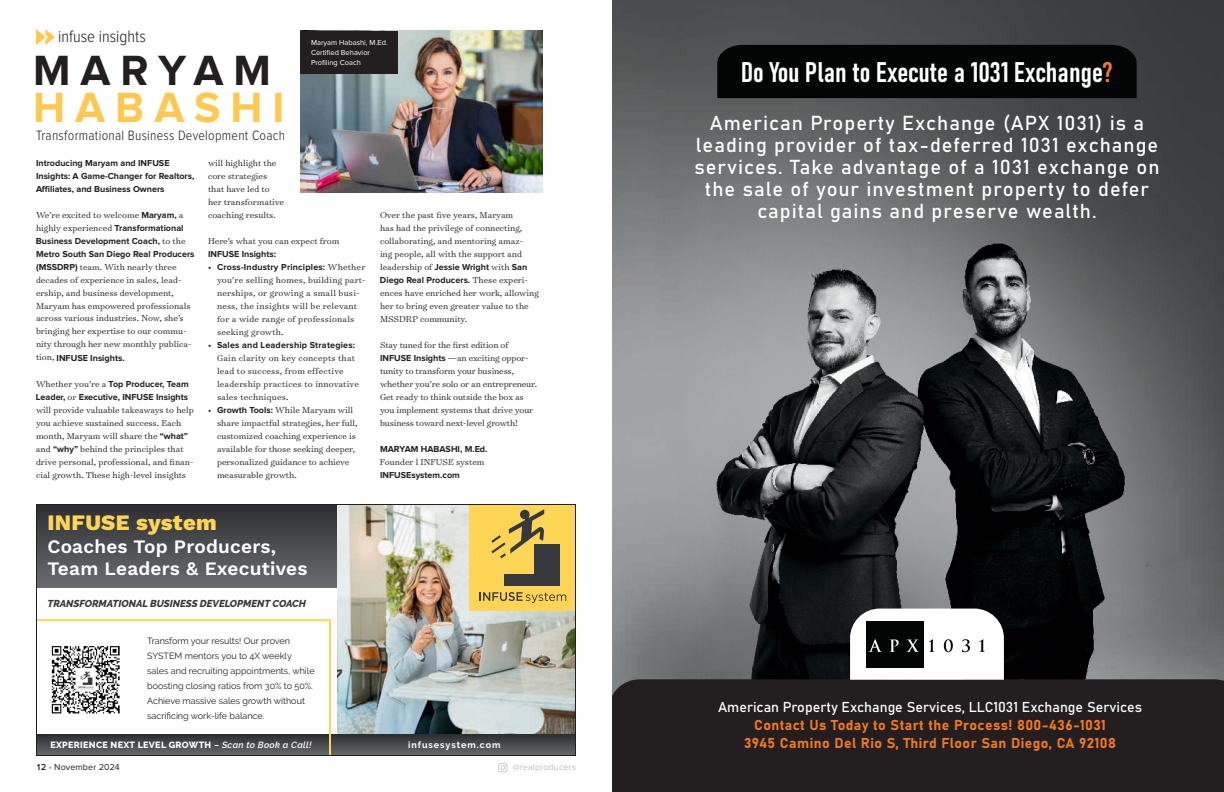
<style>
.page{position:relative;width:1224px;height:792px;background:#fff}
.page>*{position:absolute;margin:0;border:0;box-sizing:border-box;transform-origin:0 0}
.t1{font:700 43.8px "Proxima Nova";letter-spacing:.23em;color:#ffc951}
.t2{font:700 43.8px "Proxima Nova";letter-spacing:.23em;color:#231f20}
.t3{font:28px "Bahnschrift";color:#fff}
.t4{font:22px "Work Sans";letter-spacing:.015em;color:#ffd556}
.t5{font:20px/22px "Bahnschrift";letter-spacing:.05em;color:#fff;text-align:center}
.t6{font:19px/22.8px "Work Sans";letter-spacing:.015em;color:#fff}
.t7{font:300 17px "Proxima Nova Cond";color:#231f20}
.t8{font:14.2px/18px "Bahnschrift";letter-spacing:.03em;color:#f47820;text-align:center}
.t9{font:14.2px "Bahnschrift";color:#fff}
.t10{font:300 14px "Proxima Nova Cond";letter-spacing:.02em;color:#231f20}
.t11{font:italic 800 10px "Raleway";color:#36383b}
.t12{font:300 9.8px/13px "Surveyor Text";color:#231f20}
.t13{font:300 9.8px/13px "Surveyor Text";letter-spacing:.02em;color:#231f20}
.t14{font:700 9px/13px "Proxima Nova";color:#231f20}
.t15{font:9px/15px "Raleway";color:#231f20}
.t16{font:700 9px "Proxima Nova";letter-spacing:.02em;color:#231f20}
.t17{font:800 9px "Raleway";letter-spacing:.035em;color:#fff}
.t18{font:700 9px "Raleway";letter-spacing:.105em;color:#fff}
.t19{font:9px "Proxima Nova";letter-spacing:.005em;color:#231f20}
.t20{font:9px "Proxima Nova";letter-spacing:.01em;color:#bcbec0}
.t21{font:7.5px/10px "Proxima Nova";color:#fff}
.s1{font-family:"Proxima Nova";font-weight:700;font-size:9px}
.s2{font-family:"Surveyor Text";font-weight:300;font-size:9.8px}
.s3{font-weight:600;font-style:italic}
.s4{font-weight:600}
.s5{color:#19a8e0}
.s6{color:#f47820}
</style>
<div class="page">
<svg style="left:498px;top:763px;width:9px;height:9px"></svg>
<img style="left:300px;top:31px;width:242px;height:161px">
<div style="left:300px;top:31px;width:97px;height:42px;background:#231f20"></div>
<svg style="left:36px;top:29px;width:19px;height:16px"></svg>
<img style="left:36px;top:504px;width:540px;height:252px">
<img style="left:51px;top:646px;width:68px;height:68px">
<img style="left:612px;top:0;width:612px;height:679px">
<div style="left:612px;top:679px;width:612px;height:113px;background:#231f20"></div>
<div style="left:717px;top:45px;width:420px;height:53px;background:#030505"></div>
<svg style="left:850px;top:609px;width:154px;height:71px"></svg>
<h3 class="t7" style="left:58px;top:29px;width:89px">infuse insights</h3>
<h1 class="t2" style="left:33px;top:51px;width:240px">MARYAM</h1>
<h1 class="t1" style="left:33px;top:88px;width:253px">HABASHI</h1>
<h3 class="t10" style="left:36px;top:129px;width:251px">Transformational Business Development Coach</h3>
<p class="t21" style="left:311px;top:38px;width:78px">Maryam Habashi, M.Ed.<br>Certified Behavior<br>Profiling Coach</p>
<p class="t14" style="left:36px;top:156px;width:160px">Introducing Maryam and INFUSE<br>Insights: A Game-Changer for Realtors,<br>Affiliates, and Business Owners</p>
<p class="t12" style="left:36px;top:208px;width:149px">We’re excited to welcome <span class="s1">Maryam,</span> a highly experienced <span class="s1">Transformational</span></p>
<p class="t14" style="left:36px;top:234px;width:160px">Business Development Coach, <span class="s2">to the<br></span>Metro South San Diego Real Producers</p>
<p class="t12" style="left:36px;top:260px;width:157px"><span class="s1">(MSSDRP)</span> team. With nearly three decades of experience in sales, lead&shy;ership, and business development, Maryam has empowered professionals across various industries. Now, she’s bringing her expertise to our commu&shy;nity through her new monthly publica-</p>
<p class="t14" style="left:36px;top:351px;width:90px"><span class="s2">tion,</span> INFUSE Insights.</p>
<p class="t14" style="left:36px;top:377px;width:154px"><span class="s2">Whether you’re a</span> Top Producer, Team<br>Leader, <span class="s2">or</span> Executive, INFUSE Insights</p>
<p class="t12" style="left:36px;top:403px;width:159px">will provide valuable takeaways to help you achieve sustained success. Each month, Maryam will share the <span class="s1">“what” </span>and <span class="s1">“why”</span> behind the principles that drive personal, professional, and finan&shy;cial growth. These high-level insights</p>
<p class="t12" style="left:208px;top:156px;width:78px">will highlight the core strategies that have led to her transformative coaching results.</p>
<p class="t12" style="left:208px;top:234px;width:133px">Here’s what you can expect from</p>
<p class="t14" style="left:208px;top:248px;width:70px">INFUSE Insights:</p>
<p class="t16" style="left:208px;top:263px;width:159px">• Cross-Industry Principles: <span class="s2">Whether</span></p>
<p class="t13" style="left:217px;top:273px;width:150px">you’re selling homes, building part&shy;nerships, or growing a small busi&shy;ness, the insights will be relevant for a wide range of professionals seeking growth.</p>
<p class="t16" style="left:208px;top:341px;width:149px">• Sales and Leadership Strategies:</p>
<p class="t13" style="left:217px;top:351px;width:143px">Gain clarity on key concepts that lead to success, from effective leadership practices to innovative sales techniques.</p>
<p class="t12" style="left:217px;top:403px;width:142px;text-indent:-9px"><span class="s1">• Growth Tools:</span> While Maryam will share impactful strategies, her full, customized coaching experience is available for those seeking deeper, personalized guidance to achieve measurable growth.</p>
<h3 class="t4" style="left:48px;top:506px;width:171px">INFUSE system</h3>
<h3 class="t6" style="left:48px;top:534px;width:262px">Coaches Top Producers,<br>Team Leaders &amp; Executives</h3>
<p class="t11" style="left:48px;top:597px;width:260px">TRANSFORMATIONAL BUSINESS DEVELOPMENT COACH</p>
<p class="t15" style="left:147px;top:633px;width:169px">Transform your results! Our proven SYSTEM mentors you to 4X weekly sales and recruiting appointments, while boosting closing ratios from 30% to 50%.<br>Achieve massive sales growth without sacrificing work-life balance.</p>
<p class="t12" style="left:380px;top:208px;width:149px">Over the past five years, Maryam has had the privilege of connecting, collaborating, and mentoring amaz&shy;ing people, all with the support and leadership of <span class="s1">Jessie Wright</span> with <span class="s1">San</span></p>
<p class="t14" style="left:380px;top:274px;width:149px">Diego Real Producers. <span class="s2">These experi-</span></p>
<p class="t12" style="left:380px;top:286px;width:160px">ences have enriched her work, allowing her to bring even greater value to the<br>MSSDRP community.</p>
<p class="t12" style="left:380px;top:338px;width:159px">Stay tuned for the first edition of <span class="s1">INFUSE Insights</span> —an exciting oppor&shy;tunity to transform your business, whether you’re solo or an entrepreneur.<br>Get ready to think outside the box as you implement systems that drive your business toward next-level growth!</p>
<p class="t14" style="left:380px;top:443px;width:109px">MARYAM HABASHI, M.Ed.</p>
<p class="t12" style="left:380px;top:455px;width:106px">Founder l INFUSE system</p>
<p class="t14" style="left:380px;top:469px;width:81px">INFUSEsystem.com</p>
<p class="t17" style="left:50px;top:739px;width:263px">EXPERIENCE NEXT LEVEL GROWTH <span class="s3">– Scan to Book a Call!</span></p>
<p class="t18" style="left:408px;top:740px;width:94px">infusesystem.com</p>
<p class="t19" style="left:36px;top:762px;width:85px"><span class="s4">12</span> <span class="s5">•</span> November 2024</p>
<p class="t20" style="left:513px;top:762px;width:65px">@realproducers</p>
<h2 class="t3" style="left:741px;top:51px;width:373px">Do You Plan to Execute a 1031 Exchange<span class="s6">?</span></h2>
<h3 class="t5" style="left:694px;top:111px;width:467px">American Property Exchange (APX 1031) is a leading provider of tax-deferred 1031 exchange services. Take advantage of a 1031 exchange on the sale of your investment property to defer capital gains and preserve wealth.</h3>
<h3 class="t9" style="left:718px;top:696px;width:425px">American Property Exchange Services, LLC1031 Exchange Services</h3>
<h3 class="t8" style="left:744px;top:715px;width:374px">Contact Us Today to Start the Process! 800-436-1031<br>3945 Camino Del Rio S, Third Floor San Diego, CA 92108</h3>
</div>
